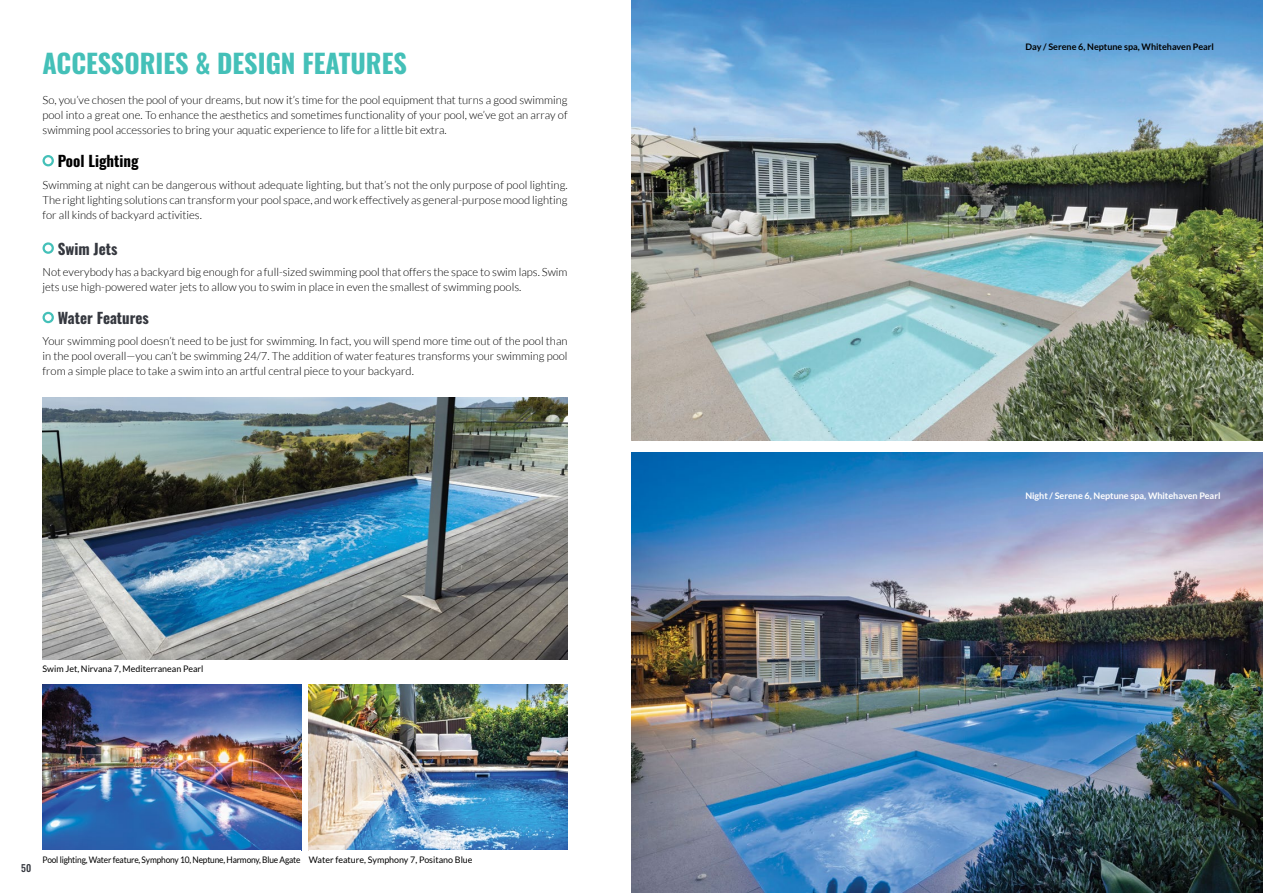
<style>
.page{position:relative;width:1263px;height:893px;background:#fff}
.page>*{position:absolute;margin:0;border:0;box-sizing:border-box;transform-origin:0 0}
.t1{font:700 26.25px "Oswald";color:#44c0b8}
.t2{font:700 15px "Oswald";color:#35383f}
.t3{font:700 15px "Oswald";color:#000}
.t4{font:300 11.25px/15px "Lato";color:#000;text-align:justify}
.t5{font:500 9.75px "Oswald";color:#35383f}
.t6{font:9px "Lato";letter-spacing:-.015em;color:#000;scale:.93 1}
.t7{font:700 9px "Lato";color:#fff}
.t8{font:700 9px "Lato";color:#000}
.t9{font:9px "Lato";letter-spacing:-.015em;color:#000}
</style>
<div class="page">
<img style="left:43px;top:685px;width:258px;height:165px">
<img style="left:309px;top:685px;width:259px;height:165px">
<div style="left:43px;top:155px;width:11px;height:11px;border:2px solid #44c0b8;border-radius:50%"></div>
<div style="left:43px;top:242px;width:11px;height:12px;border:2px solid #44c0b8;border-radius:50%"></div>
<div style="left:43px;top:312px;width:11px;height:11px;border:2px solid #44c0b8;border-radius:50%"></div>
<img style="left:43px;top:398px;width:525px;height:262px">
<img style="left:631px;top:0;width:632px;height:441px">
<img style="left:631px;top:452px;width:632px;height:441px">
<h1 class="t1" style="left:43px;top:49px;width:366px">ACCESSORIES &amp; DESIGN FEATURES</h1>
<p class="t4" style="left:43px;top:93px;width:527px">So, you’ve chosen the pool of your dreams, but now it’s time for the pool equipment that turns a good swimming pool into a great one. To enhance the aesthetics and sometimes functionality of your pool, we’ve got an array of swimming pool accessories to bring your aquatic experience to life for a little bit extra.</p>
<h2 class="t3" style="left:58px;top:153px;width:82px">Pool Lighting</h2>
<p class="t4" style="left:43px;top:177px;width:527px">Swimming at night can be dangerous without adequate lighting, but that’s not the only purpose of pool lighting.<br>The right lighting solutions can transform your pool space, and work effectively as general-purpose mood lighting for all kinds of backyard activities.</p>
<h2 class="t2" style="left:58px;top:241px;width:61px">Swim Jets</h2>
<p class="t4" style="left:43px;top:264px;width:527px">Not everybody has a backyard big enough for a full-sized swimming pool that offers the space to swim laps. Swim jets use high-powered water jets to allow you to swim in place in even the smallest of swimming pools.</p>
<h2 class="t2" style="left:58px;top:310px;width:93px">Water Features</h2>
<p class="t4" style="left:43px;top:334px;width:527px">Your swimming pool doesn’t need to be just for swimming. In fact, you will spend more time out of the pool than in the pool overall—you can’t be swimming 24/7. The addition of water features transforms your swimming pool from a simple place to take a swim into an artful central piece to your backyard.</p>
<p class="t9" style="left:43px;top:664px;width:162px">Swim Jet, Nirvana 7, Mediterranean Pearl</p>
<p class="t8" style="left:1025px;top:41px;width:190px">Day / Serene 6, Neptune spa, Whitehaven Pearl</p>
<p class="t7" style="left:1025px;top:491px;width:197px">Night / Serene 6, Neptune spa, Whitehaven Pearl</p>
<p class="t6" style="left:43px;top:854px;width:464px">Pool lighting, Water feature, Symphony 10, Neptune, Harmony, Blue Agate Water feature, Symphony 7, Positano Blue</p>
<p class="t5" style="left:21px;top:863px;width:12px">50</p>
<p class="t5" style="left:1233px;top:863px;width:10px">51</p>
</div>
